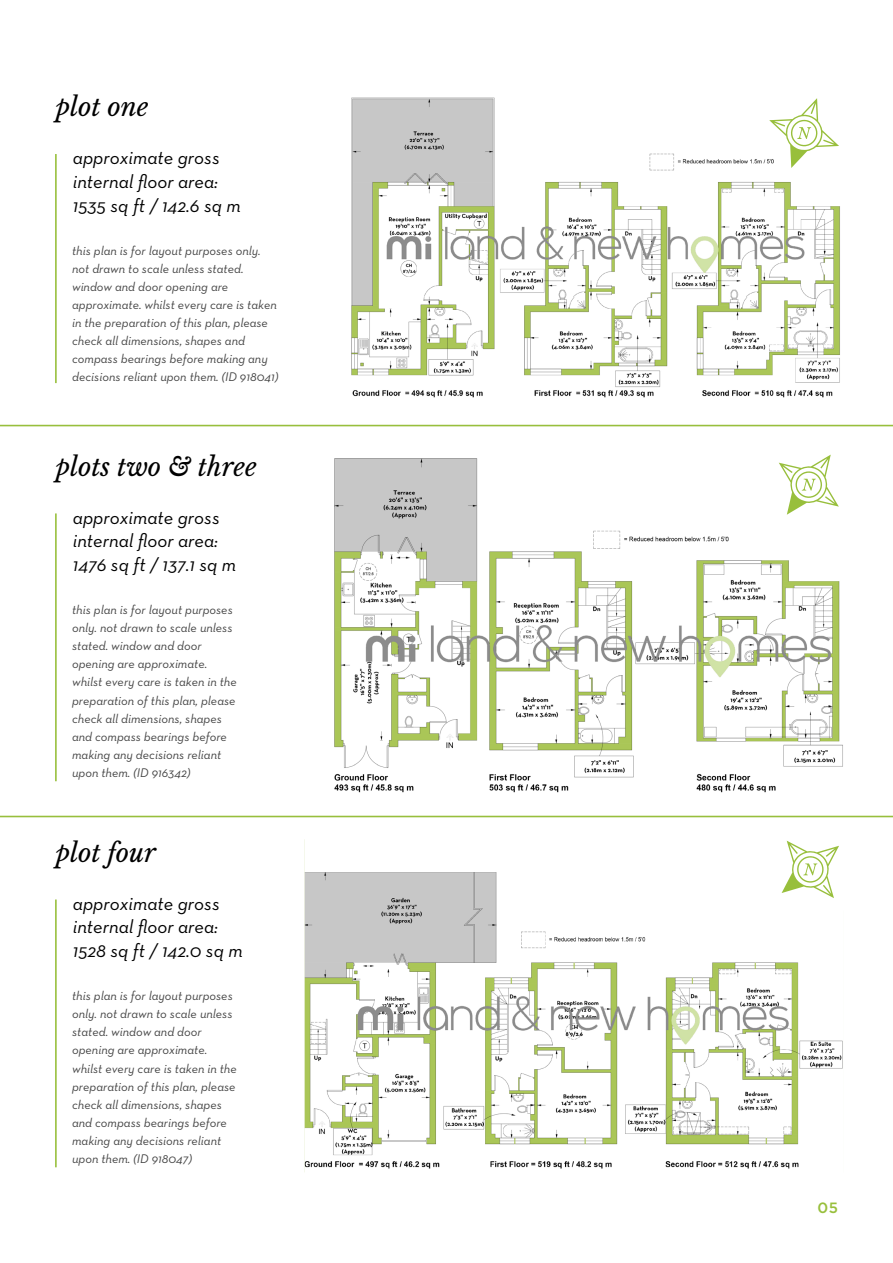
<style>
.page{position:relative;width:893px;height:1263px;background:#fff}
.page>*{position:absolute;margin:0;border:0;box-sizing:border-box;transform-origin:0 0}
.t1{font:italic 25.5px "Libre Baskerville";letter-spacing:-.005em;color:#000}
.t2{font:italic 19.2px/23.9px "Neutra Text";color:#000}
.t3{font:500 14.85px "Gotham";color:#98bf3c}
.t4{font:italic 12.75px/18.1px "Neutra Text";color:#444}
</style>
<div class="page">
<hr style="left:55px;top:899px;width:2px;height:268px;background:#98bf3c">
<img style="left:305px;top:840px;width:538px;height:329px">
<hr style="left:0;top:425px;width:893px;height:1px;background:#98bf3c">
<hr style="left:0;top:816px;width:893px;height:1px;background:#98bf3c">
<hr style="left:55px;top:154px;width:2px;height:229px;background:#98bf3c">
<img style="left:351px;top:97px;width:489px;height:301px">
<hr style="left:55px;top:513px;width:2px;height:268px;background:#98bf3c">
<img style="left:334px;top:458px;width:509px;height:335px">
<svg style="left:769px;top:98px;width:70px;height:70px"></svg>
<svg style="left:779px;top:455px;width:60px;height:60px"></svg>
<svg style="left:782px;top:841px;width:57px;height:57px"></svg>
<h1 class="t1" style="left:56px;top:92px;width:94px">plot one</h1>
<h2 class="t2" style="left:73px;top:145px;width:169px">approximate gross internal floor area:<br>1535 sq ft / 142.6 sq m</h2>
<p class="t4" style="left:72px;top:241px;width:208px">this plan is for layout purposes only. not drawn to scale unless stated. window and door opening are approximate. whilst every care is taken in the preparation of this plan, please check all dimensions, shapes and compass bearings before making any decisions reliant upon them. (ID 918041)</p>
<h1 class="t1" style="left:56px;top:451px;width:202px">plots two &amp; three</h1>
<h2 class="t2" style="left:73px;top:505px;width:165px">approximate gross internal floor area:<br>1476 sq ft / 137.1 sq m</h2>
<p class="t4" style="left:72px;top:600px;width:166px">this plan is for layout purposes only. not drawn to scale unless stated. window and door opening are approximate. whilst every care is taken in the preparation of this plan, please check all dimensions, shapes and compass bearings before making any decisions reliant upon them. (ID 916342)</p>
<h1 class="t1" style="left:56px;top:837px;width:102px">plot four</h1>
<h2 class="t2" style="left:73px;top:891px;width:171px">approximate gross internal floor area:<br>1528 sq ft / 142.0 sq m</h2>
<p class="t4" style="left:72px;top:986px;width:166px">this plan is for layout purposes only. not drawn to scale unless stated. window and door opening are approximate. whilst every care is taken in the preparation of this plan, please check all dimensions, shapes and compass bearings before making any decisions reliant upon them. (ID 918047)</p>
<p class="t3" style="left:818px;top:1199px;width:22px">05</p>
</div>
